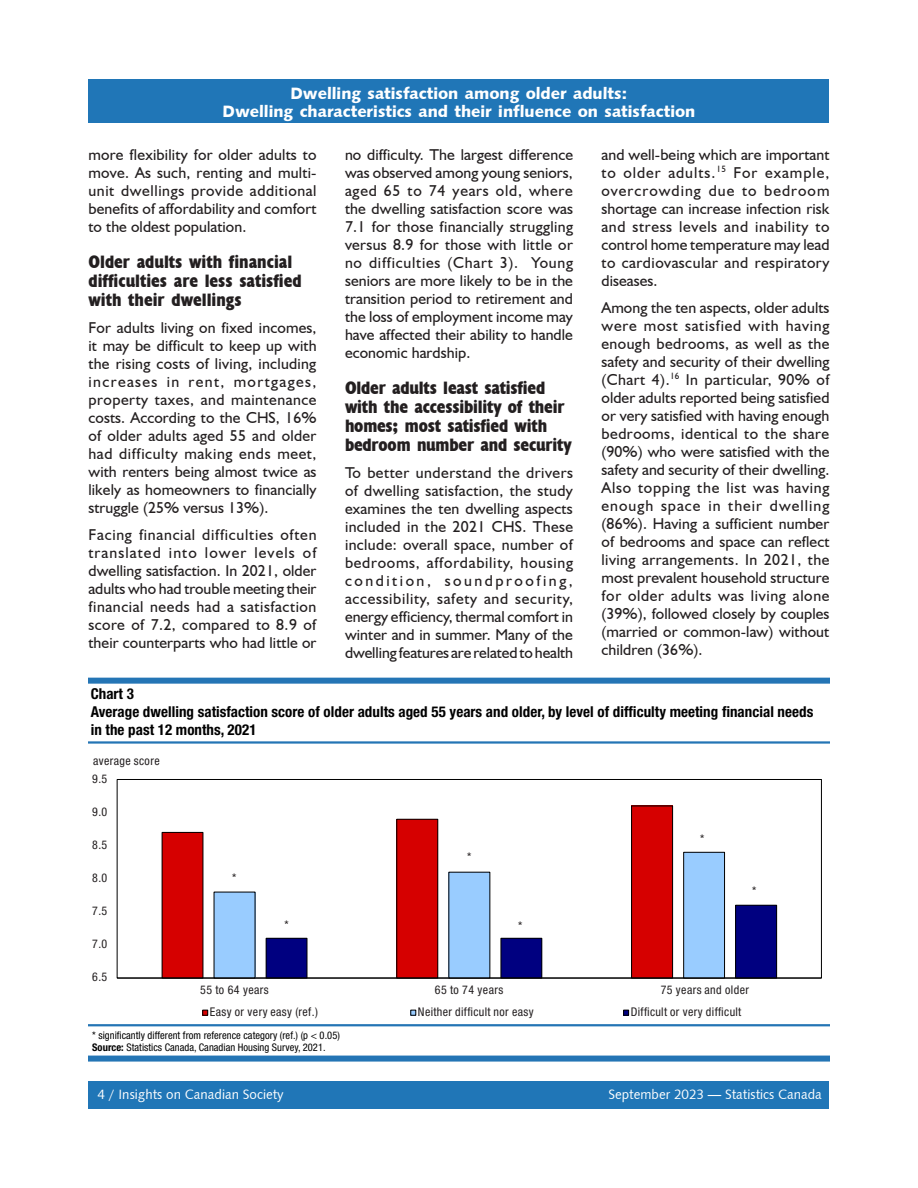
<style>
.page{position:relative;width:918px;height:1188px;background:#fff}
.page>*{position:absolute;margin:0;border:0;box-sizing:border-box;transform-origin:0 0}
.t1{font:700 condensed 18px/18.8px "Humanist 521 BT Xtra";letter-spacing:-.01em;color:#231f20}
.t2{font:16.5px/18px "Humanist 531 BT Black A";color:#fff;text-align:center}
.t3{font:15.75px/18px "Humanist 521 BT";letter-spacing:.005em;color:#231f20;text-align:justify}
.t4{font:700 condensed 15px/18px "Helvetica Neue LT Std";letter-spacing:.005em;color:#000}
.t5{font:13.5px "Humanist 531 BT Roman A";color:#fff}
.t6{font:condensed 12px "Helvetica Neue LT Std";letter-spacing:.035em;color:#231f20}
.t7{font:condensed 10.5px/12px "Helvetica Neue LT Std";letter-spacing:.005em;color:#000}
.s1{font-weight:700}
</style>
<div class="page">
<div style="left:88px;top:1081px;width:742px;height:27px;background:#2076b7"></div>
<div style="left:88px;top:80px;width:742px;height:43px;background:#2076b7"></div>
<div style="left:88px;top:678px;width:741px;height:6px;background:#2475b5"></div>
<hr style="left:88px;top:741px;width:741px;height:3px;background:#2475b5">
<div style="left:88px;top:1056px;width:741px;height:6px;background:#2475b5"></div>
<hr style="left:88px;top:1024px;width:741px;height:2px;background:#2475b5">
<div style="left:117px;top:779px;width:705px;height:199px;border:1px solid #000"></div>
<div style="left:162px;top:832px;width:41px;height:146px;background:#d60000"></div>
<div style="left:397px;top:819px;width:41px;height:159px;background:#d60000"></div>
<div style="left:632px;top:806px;width:41px;height:172px;background:#d60000"></div>
<div style="left:396px;top:819px;width:42px;height:159px;border:1px solid #000"></div>
<div style="left:631px;top:806px;width:42px;height:172px;border:1px solid #000"></div>
<div style="left:214px;top:892px;width:41px;height:86px;background:#9cf"></div>
<div style="left:449px;top:872px;width:41px;height:106px;background:#9cf"></div>
<div style="left:684px;top:852px;width:41px;height:126px;background:#9cf"></div>
<div style="left:683px;top:852px;width:42px;height:126px;border:1px solid #000"></div>
<div style="left:266px;top:938px;width:41px;height:40px;background:#000080"></div>
<div style="left:501px;top:938px;width:41px;height:40px;background:#000080"></div>
<div style="left:736px;top:905px;width:41px;height:73px;background:#000080"></div>
<div style="left:266px;top:938px;width:41px;height:40px;border:1px solid #000"></div>
<div style="left:501px;top:938px;width:41px;height:40px;border:1px solid #000"></div>
<div style="left:735px;top:905px;width:42px;height:73px;border:1px solid #000"></div>
<hr style="left:117px;top:978px;width:704px;height:1px;background:#000">
<svg style="left:202px;top:1010px;width:6px;height:6px"></svg>
<svg style="left:410px;top:1010px;width:6px;height:6px"></svg>
<svg style="left:623px;top:1010px;width:6px;height:6px"></svg>
<p class="t2" style="left:221px;top:83px;width:477px">Education and earnings of Can dia -b rn Bl ck populations</p>
<p class="t2" style="left:223px;top:84px;width:474px">Dwelling satisfaction among older adults:<br>Dwelling characteristics and their influence on satisfaction</p>
<p class="t3" style="left:88px;top:145px;width:230px">more flexibility for older adults to move. As such, renting and multi&shy;unit dwellings provide additional benefits of affordability and comfort to the oldest population.</p>
<p class="t1" style="left:88px;top:252px;width:215px">Older adults with financial difficulties are less satisfied with their dwellings</p>
<p class="t3" style="left:88px;top:318px;width:230px">For adults living on fixed incomes, it may be difficult to keep up with the rising costs of living, including increases in rent, mortgages, property taxes, and maintenance costs. According to the CHS, 16% of older adults aged 55 and older had difficulty making ends meet, with renters being almost twice as likely as homeowners to financially struggle (25% versus 13%).</p>
<p class="t3" style="left:88px;top:525px;width:230px">Facing financial difficulties often translated into lower levels of dwelling satisfaction. In 2021, older adults who had trouble meeting their financial needs had a satisfaction score of 7.2, compared to 8.9 of their counterparts who had little or</p>
<p class="t3" style="left:345px;top:145px;width:230px">no difficulty. The largest difference was observed among young seniors, aged 65 to 74 years old, where the dwelling satisfaction score was 7.1 for those financially struggling versus 8.9 for those with little or no difficulties (Chart 3). Young seniors are more likely to be in the transition period to retirement and the loss of employment income may have affected their ability to handle economic hardship.</p>
<p class="t1" style="left:345px;top:378px;width:228px">Older adults least satisfied with the accessibility of their homes; most satisfied with bedroom number and security</p>
<p class="t3" style="left:345px;top:463px;width:230px">To better understand the drivers of dwelling satisfaction, the study examines the ten dwelling aspects included in the 2021 CHS. These include: overall space, number of bedrooms, affordability, housing condition, soundproofing, accessibility, safety and security, energy efficiency, thermal comfort in winter and in summer. Many of the dwelling features are related to health</p>
<p class="t3" style="left:602px;top:145px;width:230px">and well-being which are important to older adults.<sup>15</sup> For example, overcrowding due to bedroom shortage can increase infection risk and stress levels and inability to control home temperature may lead to cardiovascular and respiratory diseases.</p>
<p class="t3" style="left:602px;top:298px;width:230px">Among the ten aspects, older adults were most satisfied with having enough bedrooms, as well as the safety and security of their dwelling (Chart 4).<sup>16</sup> In particular, 90% of older adults reported being satisfied or very satisfied with having enough bedrooms, identical to the share (90%) who were satisfied with the safety and security of their dwelling.<br>Also topping the list was having enough space in their dwelling (86%). Having a sufficient number of bedrooms and space can reflect living arrangements. In 2021, the most prevalent household structure for older adults was living alone (39%), followed closely by couples (married or common-law) without children (36%).</p>
<p class="t4" style="left:91px;top:685px;width:724px">Chart 3<br>Average dwelling satisfaction score of older adults aged 55 years and older, by level of difficulty meeting financial needs in the past 12 months, 2021</p>
<p class="t6" style="left:93px;top:754px;width:68px">average score</p>
<p class="t6" style="left:92px;top:771px;width:17px">9.5</p>
<p class="t6" style="left:92px;top:805px;width:17px">9.0</p>
<p class="t6" style="left:92px;top:838px;width:17px">8.5</p>
<p class="t6" style="left:92px;top:871px;width:17px">8.0</p>
<p class="t6" style="left:92px;top:904px;width:17px">7.5</p>
<p class="t6" style="left:92px;top:937px;width:17px">7.0</p>
<p class="t6" style="left:92px;top:970px;width:17px">6.5</p>
<p class="t6" style="left:232px;top:871px;width:6px">*</p>
<p class="t6" style="left:285px;top:918px;width:6px">*</p>
<p class="t6" style="left:467px;top:850px;width:6px">*</p>
<p class="t6" style="left:518px;top:919px;width:6px">*</p>
<p class="t6" style="left:700px;top:832px;width:6px">*</p>
<p class="t6" style="left:752px;top:883px;width:6px">*</p>
<p class="t6" style="left:200px;top:982px;width:70px">55 to 64 years</p>
<p class="t6" style="left:435px;top:982px;width:70px">65 to 74 years</p>
<p class="t6" style="left:661px;top:982px;width:90px">75 years and older</p>
<p class="t6" style="left:210px;top:1005px;width:110px">Easy or very easy (ref.)</p>
<p class="t6" style="left:418px;top:1005px;width:117px">Neither difficult nor easy</p>
<p class="t6" style="left:631px;top:1005px;width:112px">Difficult or very difficult</p>
<p class="t7" style="left:92px;top:1029px;width:249px">* significantly different from reference category (ref.) (p &lt; 0.05)<br><span class="s1">Source:</span> Statistics Canada, Canadian Housing Survey, 2021.</p>
<p class="t5" style="left:98px;top:1086px;width:188px">4 / Insights on Canadian Society</p>
<p class="t5" style="left:608px;top:1086px;width:215px">September 2023 — Statistics Canada</p>
</div>
